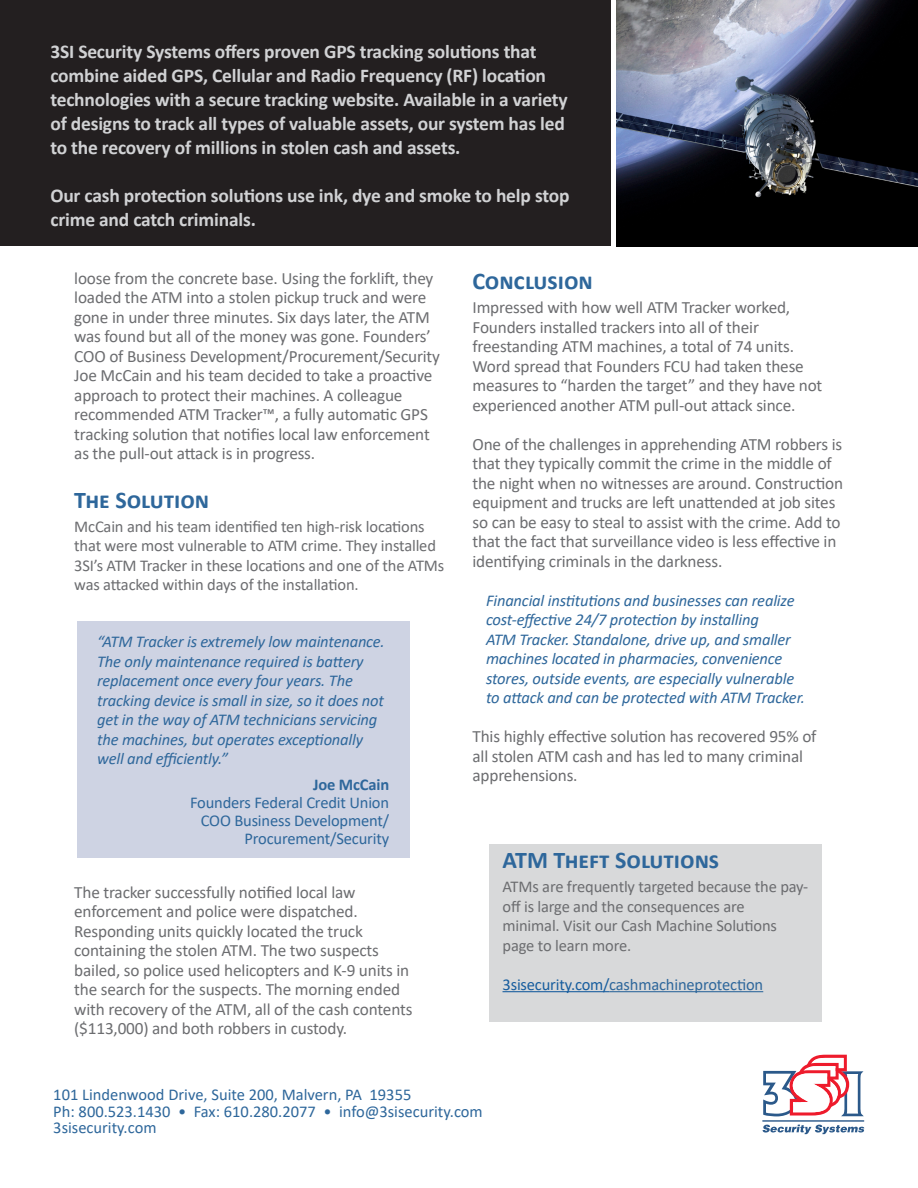
<style>
.page{position:relative;width:918px;height:1188px;background:#fff}
.page>*{position:absolute;margin:0;border:0;box-sizing:border-box;transform-origin:0 0}
.subtitle{font:700 24px "Calibri";color:#2e679b}
.t1{font:700 19.5px/24px "Calibri";letter-spacing:-.01em;color:#d1d2d4}
.text{font:17.25px/19.5px "Calibri";letter-spacing:-.01em;color:#6c6d70}
.text-2{font:italic 16.5px/19.5px "Calibri";letter-spacing:-.01em;color:#2e679b}
.text-3{font:16.5px/19.5px "Calibri";letter-spacing:-.01em;color:#6c6d70}
.text-4{font:16.5px/16.5px "Calibri";letter-spacing:-.01em;color:#2e679b}
.text-5{font:700 16.5px "Calibri";letter-spacing:-.01em;color:#2e679b}
.s1{color:#175d9e}
</style>
<div class="page">
<svg style="left:762px;top:1125px;width:102px;height:9px"></svg>
<hr style="left:762px;top:1120px;width:102px;height:2px;background:#2b598a">
<svg style="left:763px;top:1055px;width:101px;height:61px"></svg>
<div style="left:0;top:0;width:610px;height:246px;background:#231f20"></div>
<img style="left:617px;top:0;width:301px;height:246px">
<div style="left:490px;top:844px;width:332px;height:177px;background:#d8d9da"></div>
<hr style="left:503px;top:991px;width:106px;height:1px;background:#175d9e">
<hr style="left:609px;top:991px;width:154px;height:1px;background:#2e679b">
<div style="left:77px;top:621px;width:333px;height:237px;background:#ced3e3"></div>
<p class="t1" style="left:50px;top:39px;width:519px">3SI Security Systems offers proven GPS tracking solutions that combine aided GPS, Cellular and Radio Frequency (RF) location technologies with a secure tracking website. Available in a variety of designs to track all types of valuable assets, our system has led to the recovery of millions in stolen cash and assets.</p>
<p class="t1" style="left:50px;top:183px;width:521px">Our cash protection solutions use ink, dye and smoke to help stop crime and catch criminals.</p>
<p class="text" style="left:74px;top:268px;width:367px">loose from the concrete base. Using the forklift, they loaded the ATM into a stolen pickup truck and were gone in under three minutes. Six days later, the ATM was found but all of the money was gone. Founders’ COO of Business Development/Procurement/Security Joe McCain and his team decided to take a proactive approach to protect their machines. A colleague recommended ATM Tracker™, a fully automatic GPS tracking solution that notifies local law enforcement as the pull-out attack is in progress.</p>
<p class="subtitle" style="left:74px;top:483px;width:137px">The Solution</p>
<p class="text-3" style="left:74px;top:516px;width:372px">McCain and his team identified ten high-risk locations that were most vulnerable to ATM crime. They installed 3SI’s ATM Tracker in these locations and one of the ATMs was attacked within days of the installation.</p>
<p class="text-2" style="left:97px;top:631px;width:289px">“ATM Tracker is extremely low maintenance.<br>The only maintenance required is battery replacement once every four years. The tracking device is small in size, so it does not get in the way of ATM technicians servicing the machines, but operates exceptionally well and efficiently.”</p>
<p class="text-5" style="left:313px;top:772px;width:77px">Joe McCain</p>
<p class="text-4" style="left:190px;top:793px;width:201px">Founders Federal Credit Union</p>
<p class="text-4" style="left:201px;top:811px;width:190px;line-height:18px;text-align:right">COO Business Development/<br>Procurement/Security</p>
<p class="text" style="left:74px;top:882px;width:340px">The tracker successfully notified local law enforcement and police were dispatched.<br>Responding units quickly located the truck containing the stolen ATM. The two suspects bailed, so police used helicopters and K-9 units in the search for the suspects. The morning ended with recovery of the ATM, all of the cash contents ($113,000) and both robbers in custody.</p>
<p class="subtitle" style="left:472px;top:264px;width:122px">Conclusion</p>
<p class="text" style="left:472px;top:297px;width:351px">Impressed with how well ATM Tracker worked, Founders installed trackers into all of their freestanding ATM machines, a total of 74 units.<br>Word spread that Founders FCU had taken these measures to “harden the target” and they have not experienced another ATM pull-out attack since.</p>
<p class="text" style="left:472px;top:434px;width:372px">One of the challenges in apprehending ATM robbers is that they typically commit the crime in the middle of the night when no witnesses are around. Construction equipment and trucks are left unattended at job sites so can be easy to steal to assist with the crime. Add to that the fact that surveillance video is less effective in identifying criminals in the darkness.</p>
<p class="text-2" style="left:486px;top:590px;width:321px">Financial institutions and businesses can realize cost-effective 24/7 protection by installing<br>ATM Tracker. Standalone, drive up, and smaller machines located in pharmacies, convenience stores, outside events, are especially vulnerable to attack and can be protected with ATM Tracker.</p>
<p class="text" style="left:472px;top:726px;width:346px">This highly effective solution has recovered 95% of all stolen ATM cash and has led to many criminal apprehensions.</p>
<p class="subtitle" style="left:503px;top:843px;width:218px">ATM Theft Solutions</p>
<p class="text-3" style="left:503px;top:877px;width:307px">ATMs are frequently targeted because the pay&shy;off is large and the consequences are</p>
<p class="text-3" style="left:503px;top:916px;width:276px">minimal. Visit our Cash Machine Solutions page to learn more.</p>
<p class="text-4" style="left:503px;top:976px;width:262px"><span class="s1">3sisecurity.com/</span>cashmachineprotection</p>
<p class="text-4" style="left:53px;top:1086px;width:431px">101 Lindenwood Drive, Suite 200, Malvern, PA 19355<br>Ph: 800.523.1430 • Fax: 610.280.2077 • info@3sisecurity.com<br>3sisecurity.com</p>
</div>
